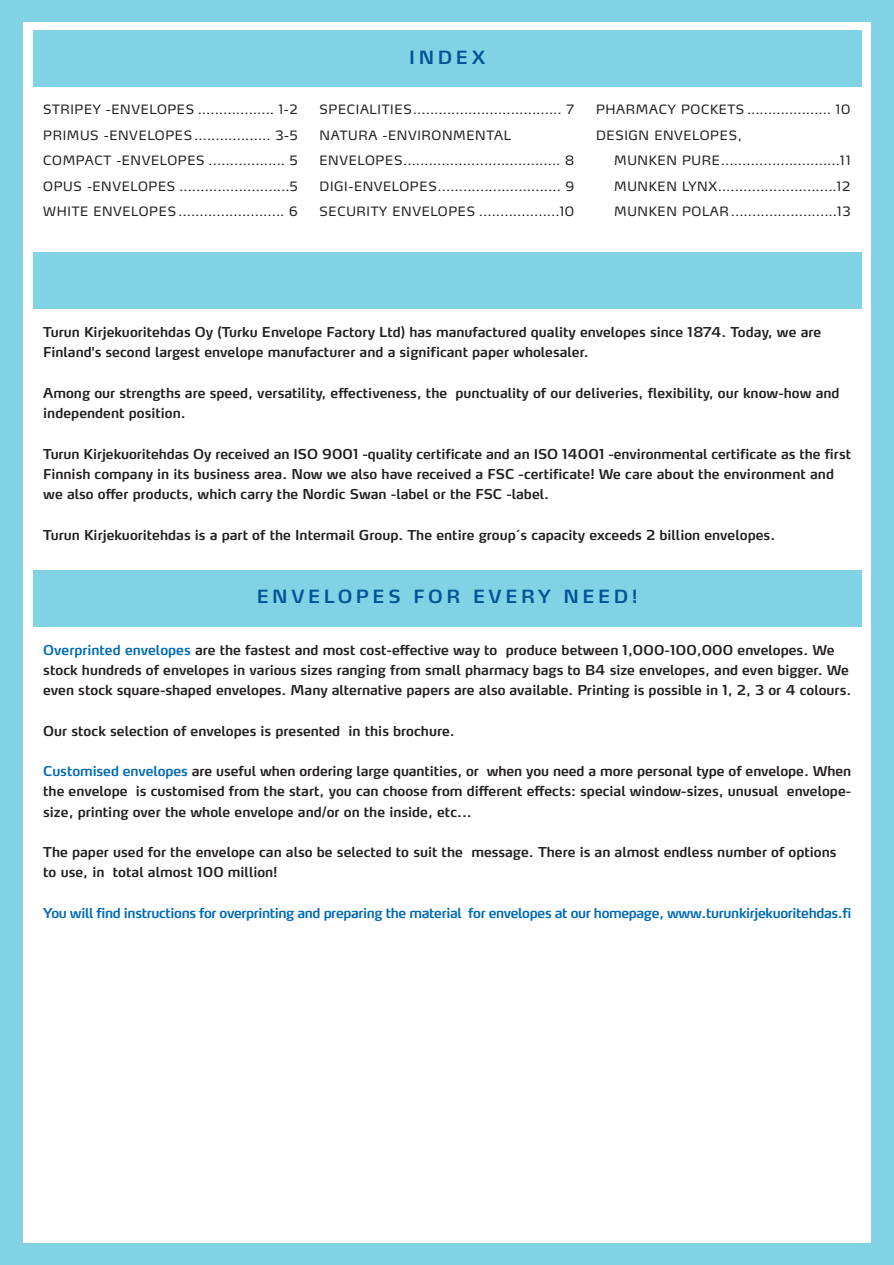
<style>
.page{position:relative;width:894px;height:1265px;background:#fff}
.page>*{position:absolute;margin:0;border:0;box-sizing:border-box;transform-origin:0 0}
.t1{font:600 18px "Max LF";letter-spacing:.2em;color:#005496}
.t2{font:600 13.5px/20.2px "Max LF";color:#231f20}
.t3{font:600 13.5px "Max LF";letter-spacing:-.025em;color:#006bb6}
.t4{font:12.75px/25.5px "Max LF";letter-spacing:.05em;color:#231f20;text-align:justify}
.s1{color:#006bb6}
</style>
<div class="page">
<div style="left:0;top:0;width:894px;height:1264px;background:#82d2e6"></div>
<div style="left:23px;top:22px;width:848px;height:1220px;background:#fff"></div>
<div style="left:33px;top:30px;width:828px;height:57px;background:#82d2e6"></div>
<div style="left:33px;top:252px;width:828px;height:57px;background:#82d2e6"></div>
<div style="left:33px;top:570px;width:828px;height:56px;background:#82d2e6"></div>
<h1 class="t1" style="left:409px;top:50px;width:77px">INDEX</h1>
<p class="t4" style="left:43px;top:98px;width:256px">STRIPEY -ENVELOPES .................. 1-2<br>PRIMUS -ENVELOPES.................. 3-5<br>COMPACT -ENVELOPES .................. 5<br>OPUS -ENVELOPES ..........................5<br>WHITE ENVELOPES ......................... 6</p>
<p class="t4" style="left:320px;top:98px;width:256px;text-align:left">SPECIALITIES................................... 7<br>NATURA -ENVIRONMENTAL ENVELOPES..................................... 8<br>DIGI-ENVELOPES............................. 9<br>SECURITY ENVELOPES ...................10</p>
<p class="t4" style="left:596px;top:98px;width:256px">PHARMACY POCKETS .................... 10<br>DESIGN ENVELOPES,</p>
<p class="t4" style="left:614px;top:149px;width:238px">MUNKEN PURE............................11<br>MUNKEN LYNX............................12<br>MUNKEN POLAR .........................13</p>
<p class="t2" style="left:43px;top:323px;width:780px">Turun Kirjekuoritehdas Oy (Turku Envelope Factory Ltd) has manufactured quality envelopes since 1874. Today, we are<br>Finland's second largest envelope manufacturer and a significant paper wholesaler.</p>
<p class="t2" style="left:43px;top:384px;width:798px">Among our strengths are speed, versatility, effectiveness, the punctuality of our deliveries, flexibility, our know-how and independent position.</p>
<p class="t2" style="left:43px;top:445px;width:809px">Turun Kirjekuoritehdas Oy received an ISO 9001 -quality certificate and an ISO 14001 -environmental certificate as the first<br>Finnish company in its business area. Now we also have received a FSC -certificate! We care about the environment and we also offer products, which carry the Nordic Swan -label or the FSC -label.</p>
<p class="t2" style="left:43px;top:526px;width:733px">Turun Kirjekuoritehdas is a part of the Intermail Group. The entire group´s capacity exceeds 2 billion envelopes.</p>
<h1 class="t1" style="left:257px;top:590px;width:382px">ENVELOPES FOR EVERY NEED!</h1>
<p class="t2" style="left:43px;top:641px;width:810px"><span class="s1">Overprinted envelopes</span> are the fastest and most cost-effective way to produce between 1,000-100,000 envelopes. We stock hundreds of envelopes in various sizes ranging from small pharmacy bags to B4 size envelopes, and even bigger. We even stock square-shaped envelopes. Many alternative papers are also available. Printing is possible in 1, 2, 3 or 4 colours.</p>
<p class="t2" style="left:43px;top:722px;width:413px">Our stock selection of envelopes is presented in this brochure.</p>
<p class="t2" style="left:43px;top:762px;width:810px;text-align:justify"><span class="s1">Customised envelopes</span> are useful when ordering large quantities, or when you need a more personal type of envelope. When the envelope is customised from the start, you can choose from different effects: special window-sizes, unusual envelope&shy;size, printing over the whole envelope and/or on the inside, etc...</p>
<p class="t2" style="left:43px;top:843px;width:795px">The paper used for the envelope can also be selected to suit the message. There is an almost endless number of options to use, in total almost 100 million!</p>
<p class="t3" style="left:43px;top:908px;width:810px">You will find instructions for overprinting and preparing the material for envelopes at our homepage, www.turunkirjekuoritehdas.fi</p>
</div>
